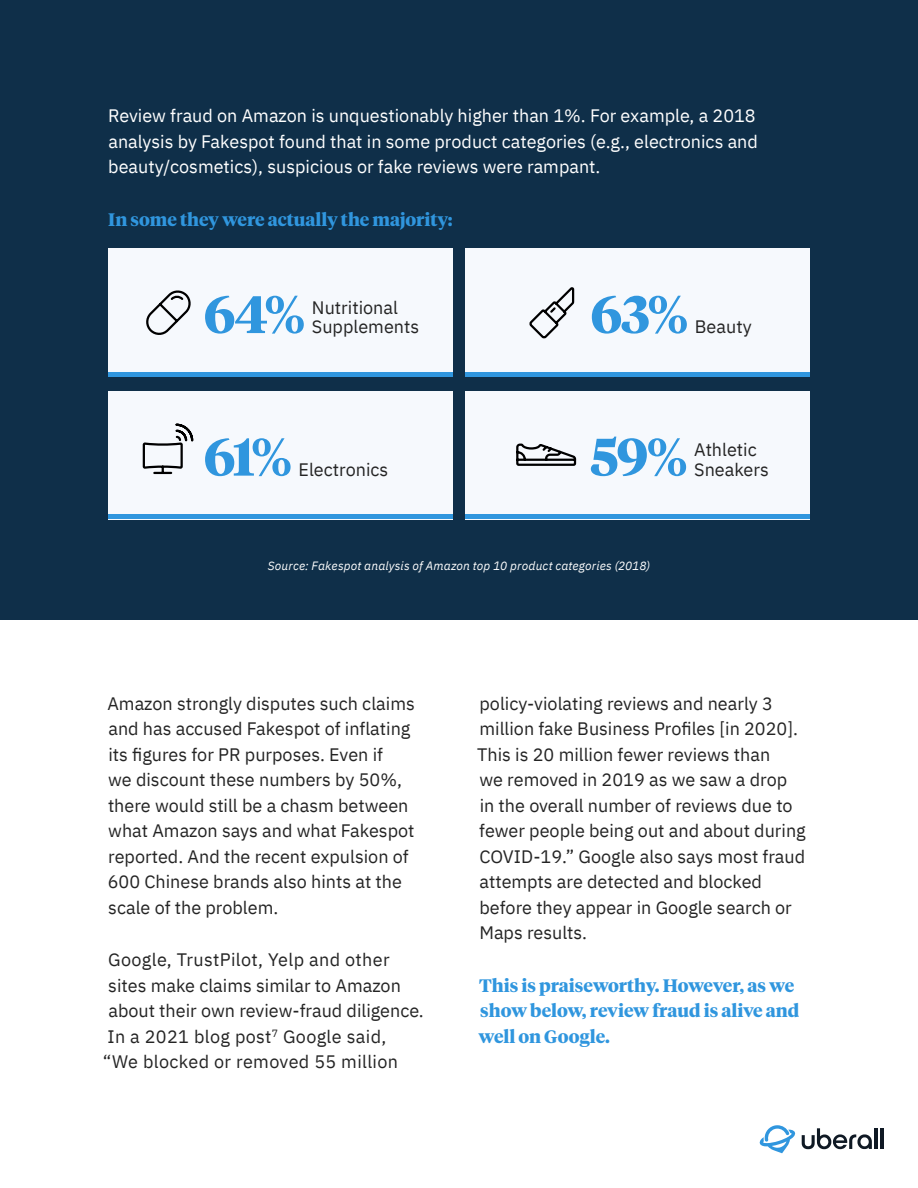
<style>
.page{position:relative;width:918px;height:1188px;background:#fff}
.page>*{position:absolute;margin:0;border:0;box-sizing:border-box;transform-origin:0 0}
.t1{font:700 52.5px "Tiempos Headline";letter-spacing:-.03em;color:#3096de}
.t2{font:18px/25.5px "IBM Plex Sans";color:#242424}
.t3{font:18px/25.5px "IBM Plex Sans";color:#fff}
.t4{font:700 18px/25.5px "Tiempos Headline";color:#3096de}
.t5{font:18px "IBM Plex Sans";letter-spacing:.02em;color:#242424}
.t6{font:italic 12px "IBM Plex Sans";letter-spacing:.01em;color:#fff}
</style>
<div class="page">
<svg style="left:759px;top:1125px;width:36px;height:28px"></svg>
<svg style="left:802px;top:1128px;width:70px;height:21px"></svg>
<hr style="left:874px;top:1128px;width:4px;height:21px;background:#0f1924">
<hr style="left:880px;top:1128px;width:3px;height:21px;background:#0f1924">
<div style="left:0;top:0;width:918px;height:620px;background:#0f2f49"></div>
<div style="left:108px;top:248px;width:344px;height:129px;background:#f6f9fd"></div>
<div style="left:108px;top:391px;width:344px;height:128px;background:#f6f9fd"></div>
<div style="left:466px;top:248px;width:344px;height:129px;background:#f6f9fd"></div>
<div style="left:466px;top:391px;width:344px;height:128px;background:#f6f9fd"></div>
<div style="left:108px;top:372px;width:344px;height:5px;background:#3096de"></div>
<div style="left:466px;top:372px;width:344px;height:5px;background:#3096de"></div>
<hr style="left:108px;top:515px;width:344px;height:4px;background:#3096de">
<hr style="left:466px;top:515px;width:344px;height:4px;background:#3096de">
<svg style="left:146px;top:290px;width:45px;height:45px"></svg>
<svg style="left:142px;top:423px;width:52px;height:52px"></svg>
<svg style="left:516px;top:443px;width:61px;height:23px"></svg>
<svg style="left:529px;top:287px;width:46px;height:52px"></svg>
<p class="t3" style="left:108px;top:101px;width:651px">Review fraud on Amazon is unquestionably higher than 1%. For example, a 2018 analysis by Fakespot found that in some product categories (e.g., electronics and beauty/cosmetics), suspicious or fake reviews were rampant.</p>
<p class="t4" style="left:108px;top:206px;width:346px">In some they were actually the majority:</p>
<h1 class="t1" style="left:204px;top:278px;width:104px">64%</h1>
<p class="t2" style="left:312px;top:293px;width:88px">Nutritional</p>
<p class="t2" style="left:312px;top:312px;width:109px">Supplements</p>
<h1 class="t1" style="left:590px;top:278px;width:100px">63%</h1>
<p class="t2" style="left:695px;top:312px;width:58px">Beauty</p>
<h1 class="t1" style="left:204px;top:421px;width:90px">61%</h1>
<p class="t2" style="left:299px;top:455px;width:91px">Electronics</p>
<h1 class="t1" style="left:590px;top:421px;width:99px">59%</h1>
<p class="t2" style="left:694px;top:436px;width:64px">Athletic</p>
<p class="t2" style="left:694px;top:455px;width:76px">Sneakers</p>
<p class="t6" style="left:268px;top:557px;width:384px">Source: Fakespot analysis of Amazon top 10 product categories (2018)</p>
<p class="t2" style="left:107px;top:689px;width:309px">Amazon strongly disputes such claims and has accused Fakespot of inflating its figures for PR purposes. Even if<br>we discount these numbers by 50%, there would still be a chasm between what Amazon says and what Fakespot reported. And the recent expulsion of 600 Chinese brands also hints at the scale of the problem.</p>
<p class="t5" style="left:108px;top:946px;width:283px">Google, TrustPilot, Yelp and other</p>
<p class="t2" style="left:108px;top:971px;width:294px">sites make claims similar to Amazon</p>
<p class="t2" style="left:108px;top:997px;width:317px">about their own review-fraud diligence.</p>
<p class="t5" style="left:107px;top:1023px;width:280px">In a 2021 blog post<sup>7</sup> Google said,</p>
<p class="t5" style="left:103px;top:1048px;width:297px">“We blocked or removed 55 million</p>
<p class="t2" style="left:477px;top:689px;width:330px">policy-violating reviews and nearly 3 million fake Business Profiles [in 2020].<br>This is 20 million fewer reviews than<br>we removed in 2019 as we saw a drop<br>in the overall number of reviews due to fewer people being out and about during COVID-19.” Google also says most fraud attempts are detected and blocked before they appear in Google search or Maps results.</p>
<p class="t4" style="left:479px;top:972px;width:322px">This is praiseworthy. However, as we show below, review fraud is alive and well on Google.</p>
</div>
